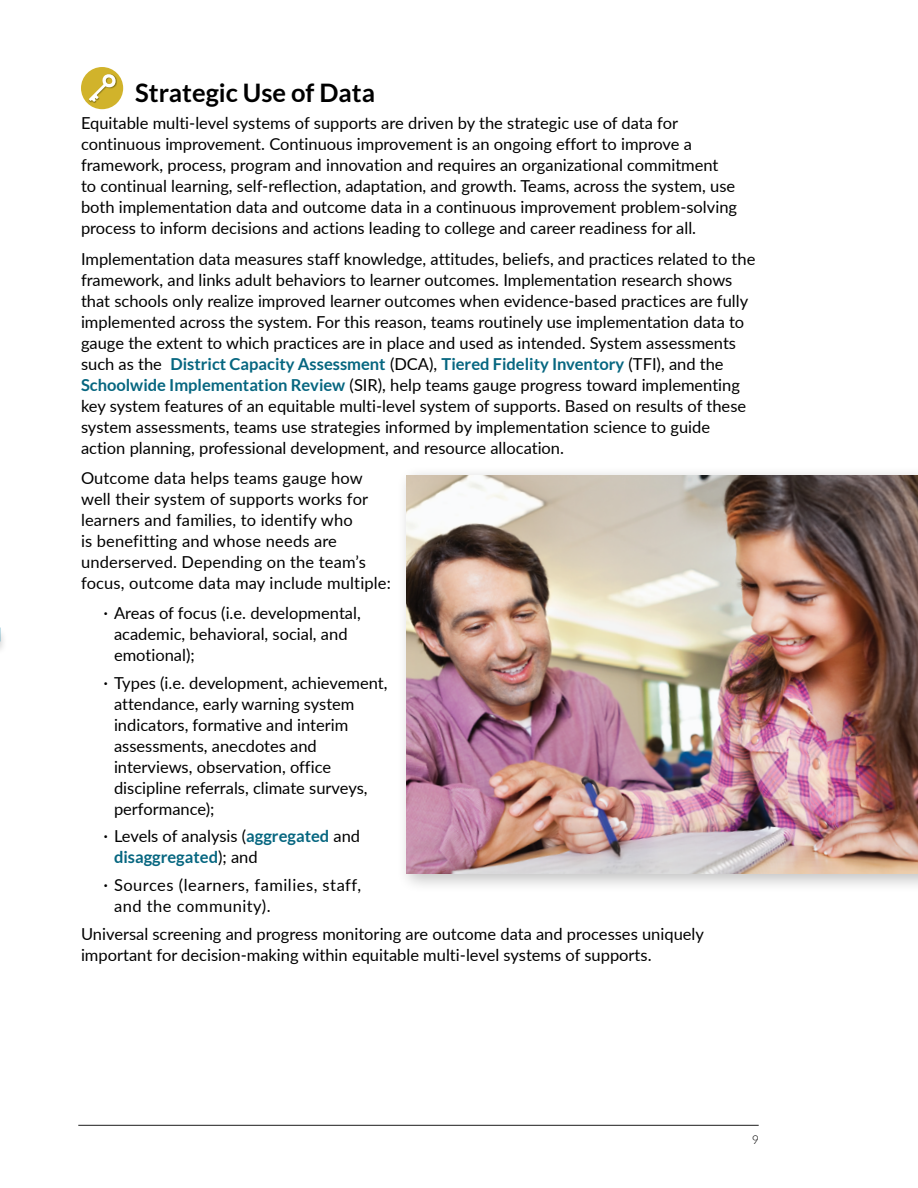
<style>
.page{position:relative;width:918px;height:1188px;background:#fff}
.page>*{position:absolute;margin:0;border:0;box-sizing:border-box;transform-origin:0 0}
.t1{font:700 25.5px "Lato";color:#000}
.t2{font:16.5px/21px "Lato";color:#000}
.t3{font:16.5px/21px "Lato";letter-spacing:.03em;color:#000}
.t4{font:300 12px "Lato";color:#000}
.s1{font-weight:700;color:#066680}
.s2{font-size:18px}
</style>
<div class="page">
<hr style="left:78px;top:1125px;width:681px;height:1px;background:#000">
<div style="left:397px;top:465px;width:521px;height:428px;background:#000;opacity:.25"></div>
<img style="left:407px;top:475px;width:511px;height:399px">
<div style="left:0;top:627px;width:7px;height:28px;background:#000;opacity:.2"></div>
<div style="left:81px;top:67px;width:42px;height:42px;background:#d1b32b;border-radius:50%"></div>
<svg style="left:89px;top:73px;width:29px;height:31px"></svg>
<h1 class="t1" style="left:135px;top:78px;width:241px">Strategic Use of Data</h1>
<p class="t2" style="left:81px;top:112px;width:658px">Equitable multi-level systems of supports are driven by the strategic use of data for continuous improvement. Continuous improvement is an ongoing effort to improve a framework, process, program and innovation and requires an organizational commitment to continual learning, self-reflection, adaptation, and growth. Teams, across the system, use both implementation data and outcome data in a continuous improvement problem-solving process to inform decisions and actions leading to college and career readiness for all.</p>
<p class="t2" style="left:81px;top:247px;width:676px">Implementation data measures staff knowledge, attitudes, beliefs, and practices related to the framework, and links adult behaviors to learner outcomes. Implementation research shows that schools only realize improved learner outcomes when evidence-based practices are fully implemented across the system. For this reason, teams routinely use implementation data to gauge the extent to which practices are in place and used as intended. System assessments such as the <span class="s1">District Capacity Assessment</span> (DCA), <span class="s1">Tiered Fidelity Inventory</span> (TFI), and the <span class="s1">Schoolwide Implementation Review</span> (SIR), help teams gauge progress toward implementing key system features of an equitable multi-level system of supports. Based on results of these system assessments, teams use strategies informed by implementation science to guide action planning, professional development, and resource allocation.</p>
<p class="t2" style="left:81px;top:467px;width:311px">Outcome data helps teams gauge how well their system of supports works for learners and families, to identify who<br>is benefitting and whose needs are underserved. Depending on the team’s focus, outcome data may include multiple:</p>
<p class="t2" style="left:114px;top:602px;width:248px;text-indent:-10px"><span class="s2">·</span> Areas of focus (i.e. developmental, academic, behavioral, social, and emotional);</p>
<p class="t2" style="left:114px;top:672px;width:275px;text-indent:-10px"><span class="s2">·</span> Types (i.e. development, achievement, attendance, early warning system indicators, formative and interim assessments, anecdotes and interviews, observation, office discipline referrals, climate surveys, performance);</p>
<p class="t2" style="left:114px;top:825px;width:248px;text-indent:-10px"><span class="s2">·</span> Levels of analysis (<span class="s1">aggregated</span> and <span class="s1">disaggregated</span>); and</p>
<p class="t3" style="left:114px;top:874px;width:249px;text-indent:-10px"><span class="s2">·</span> Sources (learners, families, staff, and the community).</p>
<p class="t2" style="left:81px;top:923px;width:624px">Universal screening and progress monitoring are outcome data and processes uniquely important for decision-making within equitable multi-level systems of supports.</p>
<p class="t4" style="left:752px;top:1133px;width:8px">9</p>
</div>
